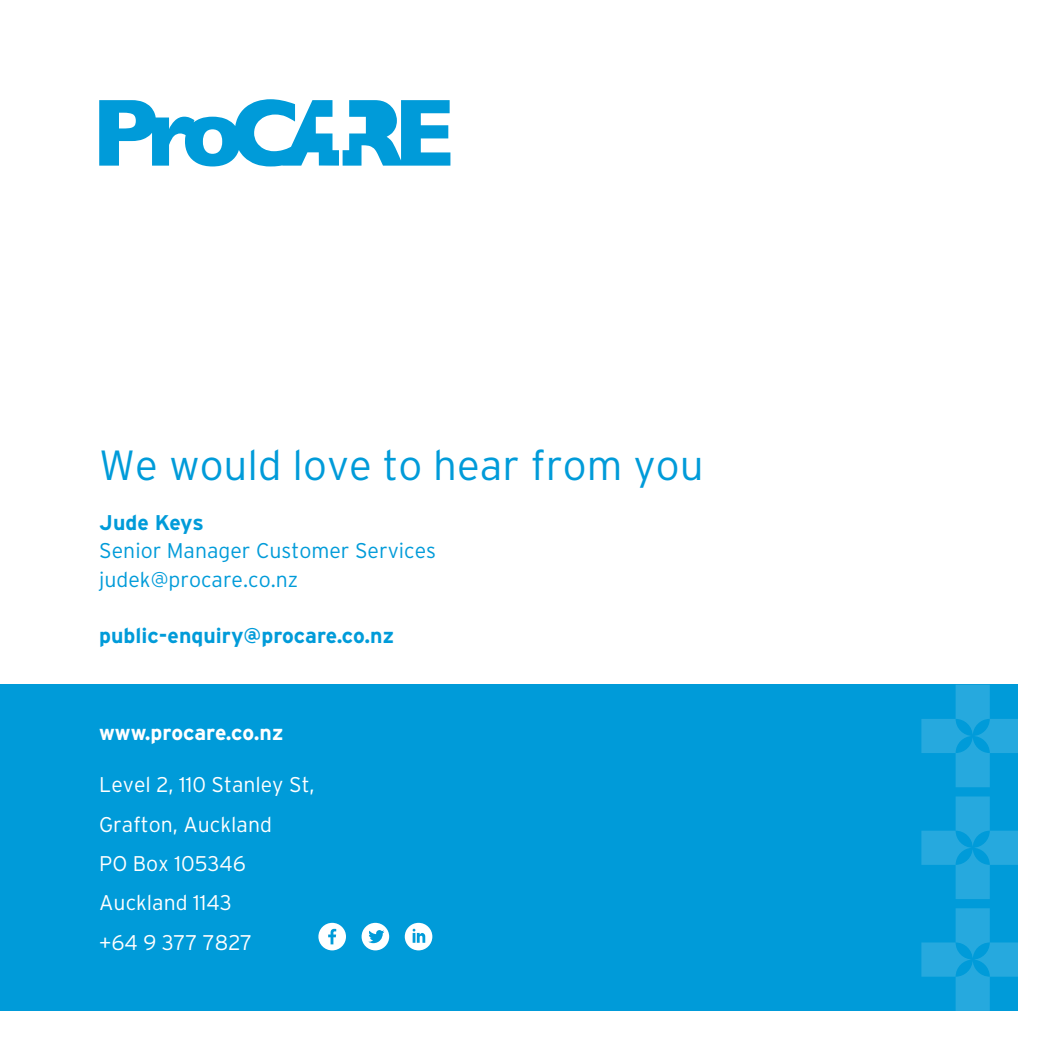
<style>
.page{position:relative;width:1049px;height:1049px;background:#fff}
.page>*{position:absolute;margin:0;border:0;box-sizing:border-box;transform-origin:0 0}
.t1{font:300 42.25px "Interstate";color:#009bd9}
.t2{font:300 21.25px/39.5px "Interstate";color:#fff}
.t3{font:300 21.25px/28.2px "Interstate";color:#009bd9}
.t4{font:700 21.25px "Interstate";color:#009bd9}
.t5{font:700 21.25px "Interstate";color:#fff}
</style>
<div class="page">
<div style="left:0;top:685px;width:1017px;height:326px;background:#009bd9"></div>
<svg style="left:99px;top:99px;width:351px;height:67px"></svg>
<div style="left:318px;top:923px;width:28px;height:27px;background:#fff;border-radius:50%"></div>
<svg style="left:328px;top:929px;width:8px;height:15px"></svg>
<div style="left:362px;top:923px;width:27px;height:27px;background:#fff;border-radius:50%"></div>
<svg style="left:368px;top:930px;width:16px;height:13px"></svg>
<div style="left:405px;top:923px;width:27px;height:27px;background:#fff;border-radius:50%"></div>
<svg style="left:413px;top:929px;width:12px;height:14px"></svg>
<svg style="left:921px;top:908px;width:97px;height:103px"></svg>
<svg style="left:921px;top:796px;width:97px;height:103px"></svg>
<svg style="left:921px;top:685px;width:97px;height:102px"></svg>
<h1 class="t1" style="left:99px;top:442px;width:606px">We would love to hear from you</h1>
<p class="t4" style="left:99px;top:511px;width:106px">Jude Keys</p>
<p class="t3" style="left:99px;top:537px;width:338px">Senior Manager Customer Services judek@procare.co.nz</p>
<p class="t4" style="left:99px;top:623px;width:297px">public-enquiry@procare.co.nz</p>
<p class="t5" style="left:99px;top:720px;width:186px">www.procare.co.nz</p>
<p class="t2" style="left:99px;top:765px;width:217px">Level 2, 110 Stanley St,<br>Grafton, Auckland<br>PO Box 105346<br>Auckland 1143<br>+64 9 377 7827</p>
</div>
